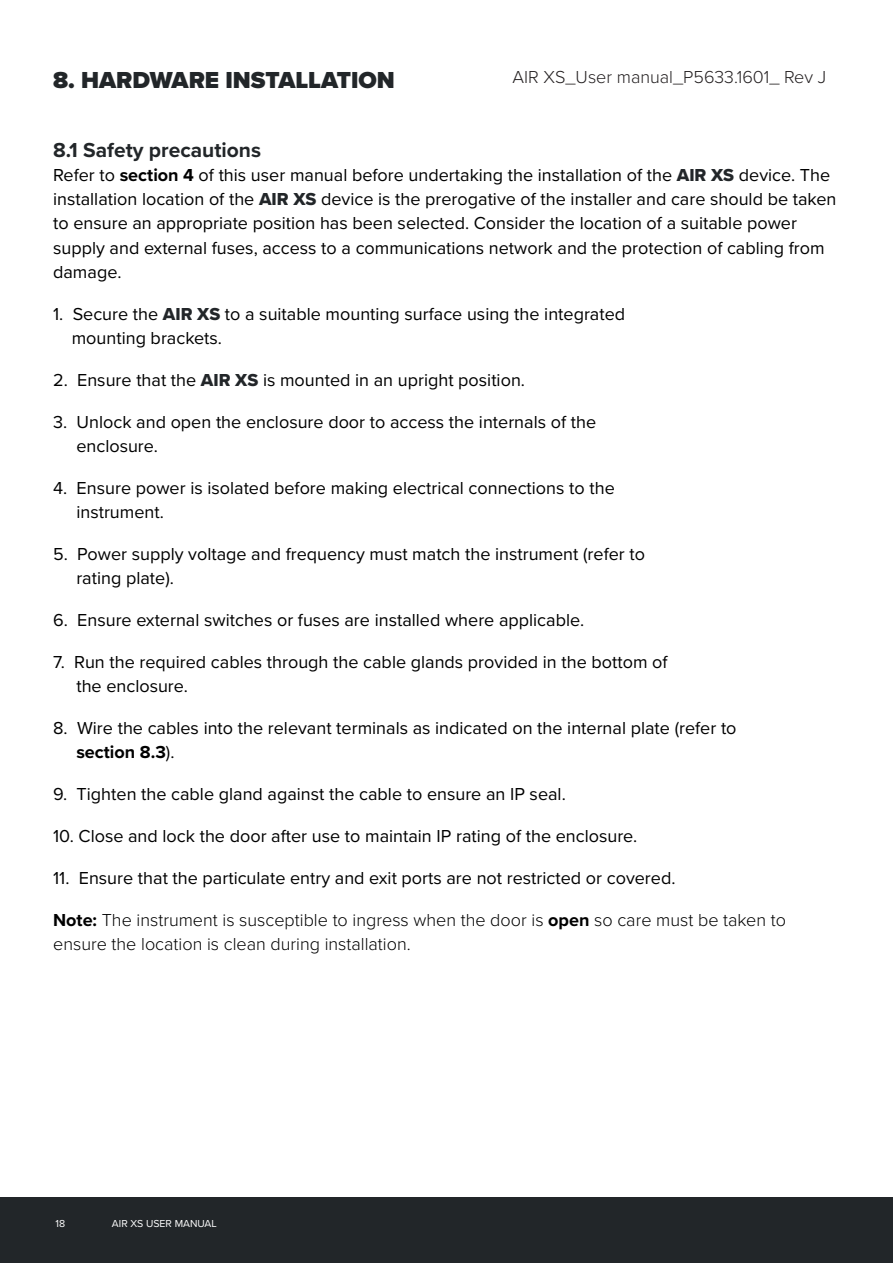
<style>
.page{position:relative;width:893px;height:1263px;background:#fff}
.page>*{position:absolute;margin:0;border:0;box-sizing:border-box;transform-origin:0 0}
.t1{font:900 24px "Proxima Nova";color:#222629}
.t2{font:700 21px "Proxima Nova";color:#222629}
.t3{font:18px/24px "Proxima Nova";color:#000}
.t4{font:300 18px/24px "Proxima Nova";color:#000}
.t5{font:300 18px "Proxima Nova";color:#231f20}
.t6{font:10.5px "Proxima Nova";color:#fff}
.s1{font-weight:700}
.s2{font-family:"Proxima Nova Extrabld";color:#222629}
</style>
<div class="page">
<div style="left:0;top:1197px;width:893px;height:66px;background:#222629"></div>
<h1 class="t1" style="left:53px;top:70px;width:343px">8. HARDWARE INSTALLATION</h1>
<p class="t2" style="left:53px;top:140px;width:209px">8.1 Safety precautions</p>
<p class="t5" style="left:512px;top:68px;width:315px">AIR XS_User manual_P5633.1601_ Rev J</p>
<p class="t3" style="left:53px;top:164px;width:785px">Refer to <span class="s1">section 4</span> of this user manual before undertaking the installation of the <span class="s2">AIR XS</span> device. The installation location of the <span class="s2">AIR XS</span> device is the prerogative of the installer and care should be taken to ensure an appropriate position has been selected. Consider the location of a suitable power supply and external fuses, access to a communications network and the protection of cabling from damage.</p>
<p class="t3" style="left:72px;top:302px;width:555px;text-indent:-19px">1. Secure the <span class="s2">AIR XS</span> to a suitable mounting surface using the integrated mounting brackets.</p>
<p class="t3" style="left:53px;top:368px;width:473px">2. Ensure that the <span class="s2">AIR XS</span> is mounted in an upright position.</p>
<p class="t3" style="left:76px;top:410px;width:521px;text-indent:-23px">3. Unlock and open the enclosure door to access the internals of the enclosure.</p>
<p class="t3" style="left:76px;top:476px;width:540px;text-indent:-23px">4. Ensure power is isolated before making electrical connections to the instrument.</p>
<p class="t3" style="left:76px;top:542px;width:570px;text-indent:-23px">5. Power supply voltage and frequency must match the instrument (refer to rating plate).</p>
<p class="t3" style="left:53px;top:608px;width:533px">6. Ensure external switches or fuses are installed where applicable.</p>
<p class="t3" style="left:76px;top:650px;width:593px;text-indent:-23px">7. Run the required cables through the cable glands provided in the bottom of the enclosure.</p>
<p class="t3" style="left:76px;top:716px;width:662px;text-indent:-23px">8. Wire the cables into the relevant terminals as indicated on the internal plate (refer to <span class="s1">section 8.3</span>).</p>
<p class="t3" style="left:53px;top:782px;width:514px">9. Tighten the cable gland against the cable to ensure an IP seal.</p>
<p class="t3" style="left:53px;top:824px;width:586px">10. Close and lock the door after use to maintain IP rating of the enclosure.</p>
<p class="t3" style="left:53px;top:866px;width:624px">11. Ensure that the particulate entry and exit ports are not restricted or covered.</p>
<p class="t4" style="left:53px;top:908px;width:734px"><span class="s1">Note:</span> The instrument is susceptible to ingress when the door is <span class="s1">open</span> so care must be taken to ensure the location is clean during installation.</p>
<p class="t6" style="left:56px;top:1219px;width:11px">18</p>
<p class="t6" style="left:112px;top:1219px;width:106px">AIR XS USER MANUAL</p>
</div>
